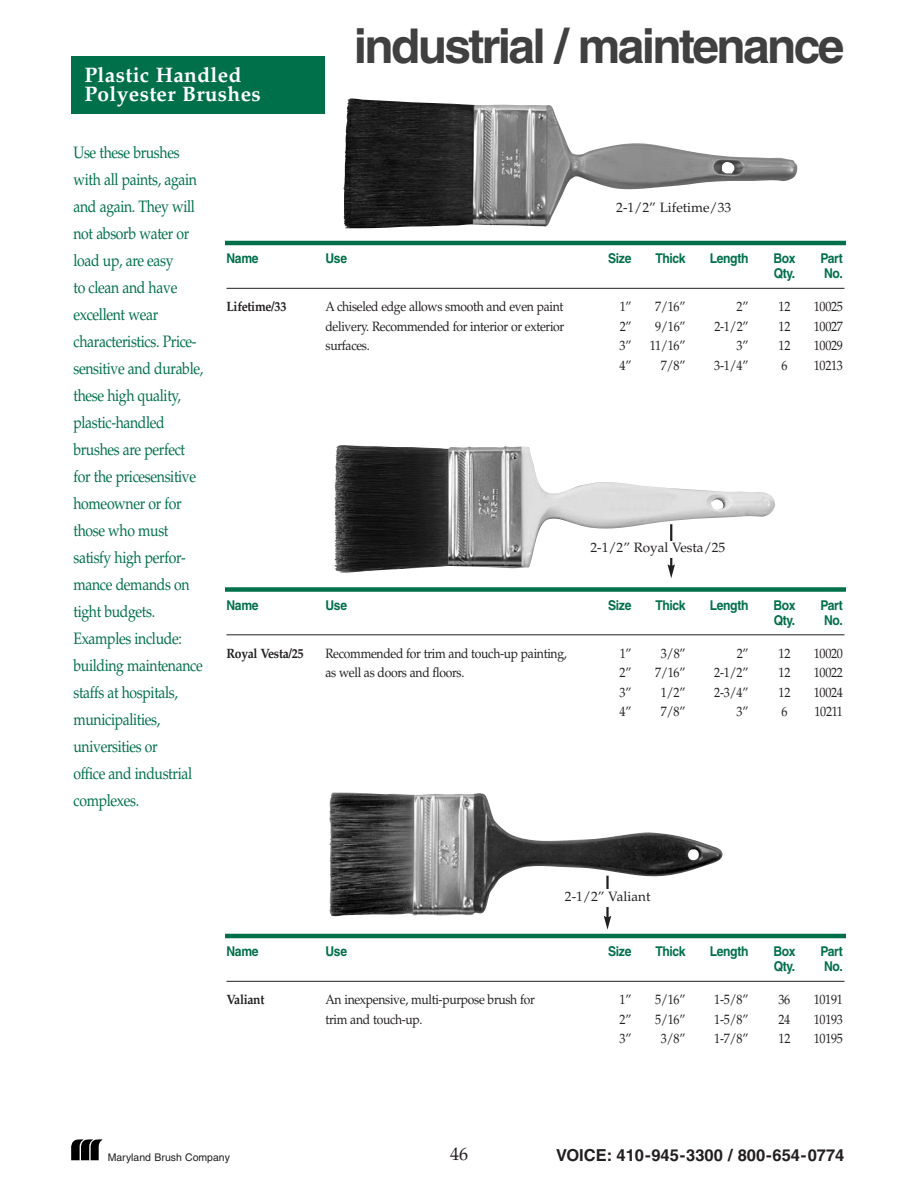
<style>
.page{position:relative;width:918px;height:1188px;background:#fff}
.page>*{position:absolute;margin:0;border:0;box-sizing:border-box;transform-origin:0 0}
.t1{font:700 48px "Helvetica";letter-spacing:-.055em;color:#404041}
.t2{font:700 21px/19.5px "Palatino";letter-spacing:.015em;color:#fff}
.t3{font:18px "Palatino";color:#231f20}
.t4{font:16.5px/27px "Palatino";letter-spacing:-.025em;color:#00704a;scale:.85 1}
.t5{font:700 16.5px "Helvetica";color:#231f20}
.t6{font:13.5px "Palatino";letter-spacing:-.025em;color:#231f20;scale:.9 1}
.t7{font:700 13.5px "Helvetica";letter-spacing:-.03em;color:#00704a;scale:.9 1}
.t8{font:13.5px "Palatino";color:#231f20}
.t9{font:700 13.5px "Palatino";letter-spacing:-.025em;color:#231f20;scale:.9 1}
.t10{font:10.5px "Helvetica";color:#231f20}
</style>
<div class="page">
<img style="left:334px;top:445px;width:441px;height:128px">
<img style="left:329px;top:793px;width:393px;height:123px">
<hr style="left:226px;top:288px;width:618px;height:1px;background:#231f20">
<svg style="left:71px;top:1139px;width:32px;height:21px"></svg>
<hr style="left:606px;top:876px;width:3px;height:42px;background:#231f20">
<svg style="left:604px;top:916px;width:7px;height:14px"></svg>
<hr style="left:225px;top:241px;width:621px;height:4px;background:#00704a">
<div style="left:225px;top:587px;width:621px;height:5px;background:#00704a"></div>
<hr style="left:226px;top:634px;width:618px;height:1px;background:#231f20">
<hr style="left:225px;top:934px;width:621px;height:4px;background:#00704a">
<hr style="left:226px;top:981px;width:618px;height:1px;background:#231f20">
<img style="left:343px;top:98px;width:454px;height:130px">
<div style="left:615px;top:200px;width:118px;height:17px;background:#fff"></div>
<div style="left:563px;top:890px;width:90px;height:17px;background:#fff"></div>
<div style="left:71px;top:56px;width:254px;height:58px;background:#00704a"></div>
<hr style="left:670px;top:524px;width:2px;height:43px;background:#231f20">
<svg style="left:668px;top:564px;width:7px;height:14px"></svg>
<div style="left:589px;top:541px;width:138px;height:17px;background:#fff"></div>
<p class="t2" style="left:84px;top:67px;width:178px">Plastic Handled<br>Polyester Brushes</p>
<h1 class="t1" style="left:354px;top:28px;width:492px">industrial / maintenance</h1>
<p class="t4" style="left:74px;top:140px;width:154px">Use these brushes with all paints, again and again. They will not absorb water or load up, are easy<br>to clean and have excellent wear characteristics. Price&shy;sensitive and durable, these high quality, plastic-handled brushes are perfect for the pricesensitive homeowner or for those who must satisfy high perfor&shy;mance demands on tight budgets.<br>Examples include: building maintenance staffs at hospitals, municipalities, universities or<br>office and industrial complexes.</p>
<p class="t8" style="left:616px;top:202px;width:116px">2-1/2” Lifetime/33</p>
<p class="t7" style="left:226px;top:253px;width:37px">Name</p>
<p class="t7" style="left:325px;top:253px;width:26px">Use</p>
<p class="t7" style="left:608px;top:253px;width:28px">Size</p>
<p class="t7" style="left:655px;top:253px;width:35px">Thick</p>
<p class="t7" style="left:710px;top:253px;width:45px">Length</p>
<p class="t7" style="left:774px;top:253px;width:26px">Box</p>
<p class="t7" style="left:821px;top:253px;width:26px">Part</p>
<p class="t7" style="left:774px;top:268px;width:26px">Qty.</p>
<p class="t7" style="left:824px;top:268px;width:22px">No.</p>
<p class="t9" style="left:226px;top:301px;width:68px">Lifetime/33</p>
<p class="t6" style="left:325px;top:301px;width:266px">A chiseled edge allows smooth and even paint</p>
<p class="t6" style="left:620px;top:301px;width:15px">1”</p>
<p class="t6" style="left:655px;top:301px;width:35px">7/16”</p>
<p class="t6" style="left:737px;top:301px;width:15px">2”</p>
<p class="t6" style="left:779px;top:301px;width:15px">12</p>
<p class="t6" style="left:814px;top:301px;width:34px">10025</p>
<p class="t6" style="left:325px;top:321px;width:267px">delivery. Recommended for interior or exterior</p>
<p class="t6" style="left:620px;top:321px;width:15px">2”</p>
<p class="t6" style="left:655px;top:321px;width:35px">9/16”</p>
<p class="t6" style="left:714px;top:321px;width:39px">2-1/2”</p>
<p class="t6" style="left:779px;top:321px;width:15px">12</p>
<p class="t6" style="left:814px;top:321px;width:34px">10027</p>
<p class="t6" style="left:325px;top:340px;width:51px">surfaces.</p>
<p class="t6" style="left:620px;top:340px;width:15px">3”</p>
<p class="t6" style="left:650px;top:340px;width:41px">11/16”</p>
<p class="t6" style="left:737px;top:340px;width:15px">3”</p>
<p class="t6" style="left:779px;top:340px;width:15px">12</p>
<p class="t6" style="left:814px;top:340px;width:34px">10029</p>
<p class="t6" style="left:620px;top:360px;width:15px">4”</p>
<p class="t6" style="left:661px;top:360px;width:29px">7/8”</p>
<p class="t6" style="left:714px;top:360px;width:39px">3-1/4”</p>
<p class="t6" style="left:781px;top:360px;width:8px">6</p>
<p class="t6" style="left:814px;top:360px;width:34px">10213</p>
<p class="t8" style="left:590px;top:542px;width:136px">2-1/2” Royal Vesta/25</p>
<p class="t7" style="left:226px;top:600px;width:37px">Name</p>
<p class="t7" style="left:325px;top:600px;width:26px">Use</p>
<p class="t7" style="left:608px;top:600px;width:28px">Size</p>
<p class="t7" style="left:655px;top:600px;width:35px">Thick</p>
<p class="t7" style="left:710px;top:600px;width:45px">Length</p>
<p class="t7" style="left:774px;top:600px;width:26px">Box</p>
<p class="t7" style="left:821px;top:600px;width:26px">Part</p>
<p class="t7" style="left:774px;top:615px;width:26px">Qty.</p>
<p class="t7" style="left:824px;top:615px;width:22px">No.</p>
<p class="t9" style="left:226px;top:648px;width:87px">Royal Vesta/25</p>
<p class="t6" style="left:325px;top:648px;width:270px">Recommended for trim and touch-up painting,</p>
<p class="t6" style="left:620px;top:648px;width:15px">1”</p>
<p class="t6" style="left:661px;top:648px;width:29px">3/8”</p>
<p class="t6" style="left:737px;top:648px;width:15px">2”</p>
<p class="t6" style="left:779px;top:648px;width:15px">12</p>
<p class="t6" style="left:814px;top:648px;width:34px">10020</p>
<p class="t6" style="left:325px;top:667px;width:156px">as well as doors and floors.</p>
<p class="t6" style="left:620px;top:667px;width:15px">2”</p>
<p class="t6" style="left:655px;top:667px;width:35px">7/16”</p>
<p class="t6" style="left:714px;top:667px;width:39px">2-1/2”</p>
<p class="t6" style="left:779px;top:667px;width:15px">12</p>
<p class="t6" style="left:814px;top:667px;width:34px">10022</p>
<p class="t6" style="left:620px;top:687px;width:15px">3”</p>
<p class="t6" style="left:661px;top:687px;width:29px">1/2”</p>
<p class="t6" style="left:714px;top:687px;width:39px">2-3/4”</p>
<p class="t6" style="left:779px;top:687px;width:15px">12</p>
<p class="t6" style="left:814px;top:687px;width:34px">10024</p>
<p class="t6" style="left:620px;top:706px;width:15px">4”</p>
<p class="t6" style="left:661px;top:706px;width:29px">7/8”</p>
<p class="t6" style="left:737px;top:706px;width:15px">3”</p>
<p class="t6" style="left:781px;top:706px;width:8px">6</p>
<p class="t6" style="left:814px;top:706px;width:33px">10211</p>
<p class="t8" style="left:565px;top:891px;width:87px">2-1/2” Valiant</p>
<p class="t7" style="left:226px;top:946px;width:37px">Name</p>
<p class="t7" style="left:325px;top:946px;width:26px">Use</p>
<p class="t7" style="left:608px;top:946px;width:28px">Size</p>
<p class="t7" style="left:655px;top:946px;width:35px">Thick</p>
<p class="t7" style="left:710px;top:946px;width:45px">Length</p>
<p class="t7" style="left:774px;top:946px;width:26px">Box</p>
<p class="t7" style="left:821px;top:946px;width:26px">Part</p>
<p class="t7" style="left:774px;top:961px;width:26px">Qty.</p>
<p class="t7" style="left:824px;top:961px;width:22px">No.</p>
<p class="t9" style="left:226px;top:994px;width:44px">Valiant</p>
<p class="t6" style="left:325px;top:994px;width:234px">An inexpensive, multi-purpose brush for</p>
<p class="t6" style="left:620px;top:994px;width:15px">1”</p>
<p class="t6" style="left:655px;top:994px;width:35px">5/16”</p>
<p class="t6" style="left:714px;top:994px;width:39px">1-5/8”</p>
<p class="t6" style="left:779px;top:994px;width:15px">36</p>
<p class="t6" style="left:814px;top:994px;width:34px">10191</p>
<p class="t6" style="left:325px;top:1014px;width:109px">trim and touch-up.</p>
<p class="t6" style="left:620px;top:1014px;width:15px">2”</p>
<p class="t6" style="left:655px;top:1014px;width:35px">5/16”</p>
<p class="t6" style="left:714px;top:1014px;width:39px">1-5/8”</p>
<p class="t6" style="left:779px;top:1014px;width:15px">24</p>
<p class="t6" style="left:814px;top:1014px;width:34px">10193</p>
<p class="t6" style="left:620px;top:1033px;width:15px">3”</p>
<p class="t6" style="left:661px;top:1033px;width:29px">3/8”</p>
<p class="t6" style="left:714px;top:1033px;width:39px">1-7/8”</p>
<p class="t6" style="left:779px;top:1033px;width:15px">12</p>
<p class="t6" style="left:814px;top:1033px;width:34px">10195</p>
<p class="t10" style="left:108px;top:1153px;width:124px">Maryland Brush Company</p>
<p class="t3" style="left:450px;top:1147px;width:19px">46</p>
<p class="t5" style="left:556px;top:1149px;width:290px">VOICE: 410-945-3300 / 800-654-0774</p>
</div>
